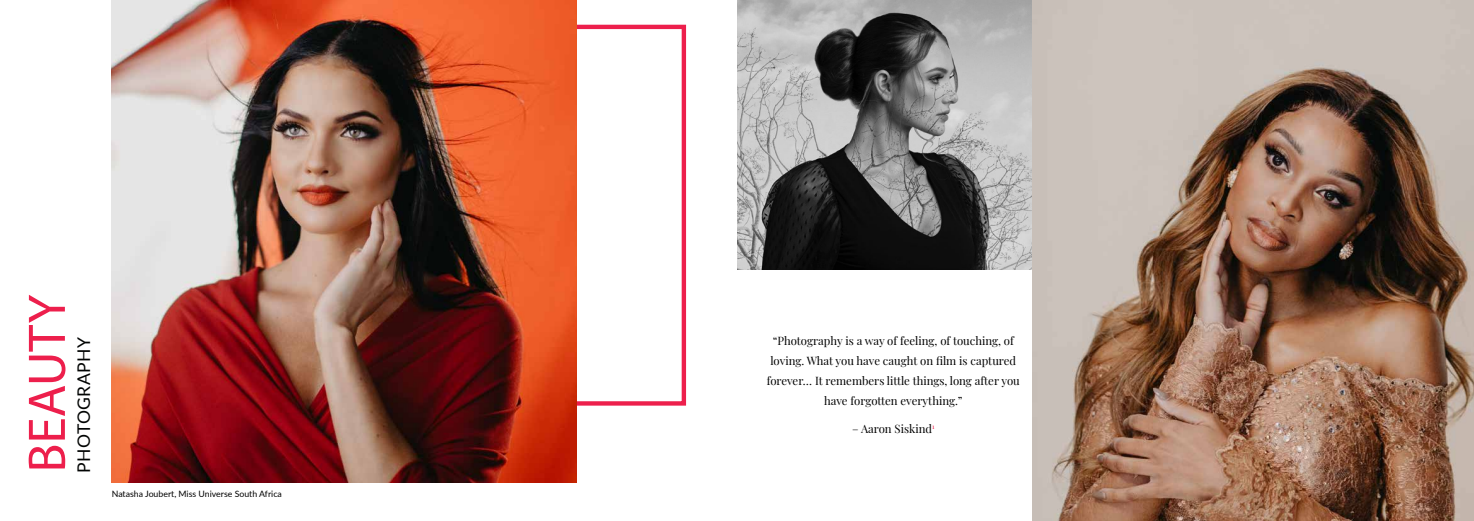
<style>
.page{position:relative;width:1474px;height:521px;background:#fff}
.page>*{position:absolute;margin:0;border:0;box-sizing:border-box;transform-origin:0 0}
.t1{font:53.38px "Myriad Pro";color:#ed1f4c}
.t2{font:17.5px "Lato";letter-spacing:.02em;color:#020403}
.t3{font:11.38px/20.1px "Playfair Display";color:#000;text-align:center}
.t4{font:8.75px "Lato";color:#000}
</style>
<div class="page">
<img style="left:1032px;top:0;width:441px;height:521px">
<div style="left:397px;top:25px;width:289px;height:381px;border:4px solid #ed1f4c"></div>
<img style="left:737px;top:0;width:294px;height:270px">
<img style="left:112px;top:0;width:464px;height:482px">
<h1 class="t1" style="left:14px;top:472px;width:179px;rotate:-90deg">BEAUTY</h1>
<h2 class="t2" style="left:71px;top:472px;width:136px;rotate:-90deg">PHOTOGRAPHY</h2>
<p class="t4" style="left:112px;top:487px;width:171px">Natasha Joubert, Miss Universe South Africa</p>
<p class="t3" style="left:766px;top:329px;width:255px">“Photography is a way of feeling, of touching, of loving. What you have caught on film is captured forever… It remembers little things, long after you have forgotten everything.”</p>
<p class="t3" style="left:852px;top:417px;width:84px">– Aaron Siskind<sup>1</sup></p>
</div>
